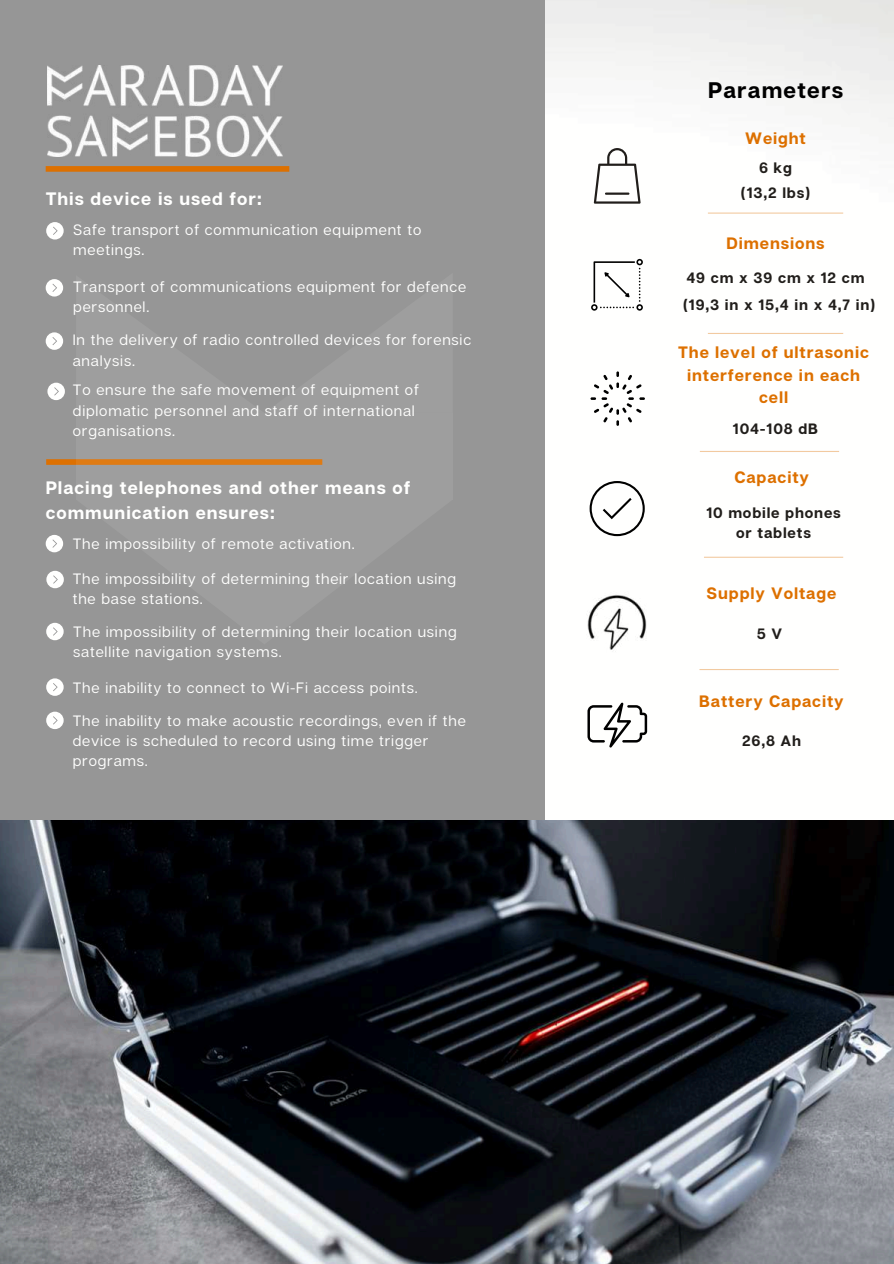
<style>
.page{position:relative;width:894px;height:1264px;background:#fff}
.page>*{position:absolute;margin:0;border:0;box-sizing:border-box;transform-origin:0 0}
.t1{font:700 22.5px "Articulat CF";letter-spacing:.055em;color:#000}
.t2{font:700 18px/24.8px "Articulat CF";letter-spacing:.055em;color:#fffffe}
.t3{font:700 16.5px/22.5px "Articulat CF";letter-spacing:.055em;color:#dd7000;text-align:center}
.t4{font:15px/20.2px "Articulat CF";letter-spacing:.055em;color:#fffffe}
.t5{font:700 15px/20.2px "Articulat CF";letter-spacing:.055em;color:#211e1b;text-align:center}
</style>
<div class="page">
<img style="left:544px;top:0;width:349px;height:820px">
<div style="left:0;top:0;width:544px;height:989px;background:#969696"></div>
<div style="left:46px;top:166px;width:243px;height:6px;background:#dd7000"></div>
<div style="left:46px;top:459px;width:276px;height:6px;background:#dd7000"></div>
<div style="left:76px;top:413px;width:376px;height:86px;background:#9e9e9e"></div>
<svg style="left:46px;top:571px;width:18px;height:17px"></svg>
<svg style="left:46px;top:332px;width:17px;height:18px"></svg>
<svg style="left:46px;top:279px;width:17px;height:17px"></svg>
<svg style="left:47px;top:382px;width:18px;height:18px"></svg>
<hr style="left:699px;top:451px;width:139px;height:1px;background:#dd7000">
<svg style="left:590px;top:371px;width:54px;height:54px"></svg>
<hr style="left:707px;top:212px;width:136px;height:2px;background:#dd7000">
<hr style="left:707px;top:333px;width:136px;height:1px;background:#dd7000">
<img style="left:585px;top:591px;width:64px;height:62px">
<hr style="left:703px;top:556px;width:140px;height:2px;background:#dd7000">
<hr style="left:699px;top:669px;width:139px;height:1px;background:#dd7000">
<svg style="left:591px;top:259px;width:51px;height:52px"></svg>
<img style="left:47px;top:65px;width:236px;height:92px">
<svg style="left:587px;top:702px;width:60px;height:45px"></svg>
<svg style="left:46px;top:222px;width:18px;height:17px"></svg>
<svg style="left:46px;top:535px;width:17px;height:17px"></svg>
<svg style="left:46px;top:622px;width:18px;height:18px"></svg>
<svg style="left:46px;top:711px;width:18px;height:18px"></svg>
<svg style="left:46px;top:678px;width:18px;height:18px"></svg>
<svg style="left:593px;top:148px;width:47px;height:56px"></svg>
<hr style="left:604px;top:192px;width:25px;height:3px;background:#211e1b">
<svg style="left:589px;top:481px;width:55px;height:55px"></svg>
<img style="left:0;top:820px;width:893px;height:443px">
<p class="t2" style="left:46px;top:187px;width:218px">This device is used for:</p>
<p class="t4" style="left:73px;top:220px;width:349px">Safe transport of communication equipment to meetings.</p>
<p class="t4" style="left:73px;top:277px;width:394px">Transport of communications equipment for defence personnel.</p>
<p class="t4" style="left:73px;top:330px;width:400px">In the delivery of radio controlled devices for forensic analysis.</p>
<p class="t4" style="left:73px;top:380px;width:347px">To ensure the safe movement of equipment of diplomatic personnel and staff of international organisations.</p>
<p class="t2" style="left:46px;top:476px;width:366px">Placing telephones and other means of communication ensures:</p>
<p class="t4" style="left:73px;top:533px;width:283px">The impossibility of remote activation.</p>
<p class="t4" style="left:73px;top:568px;width:385px">The impossibility of determining their location using the base stations.</p>
<p class="t4" style="left:73px;top:622px;width:385px">The impossibility of determining their location using satellite navigation systems.</p>
<p class="t4" style="left:73px;top:678px;width:346px">The inability to connect to Wi-Fi access points.</p>
<p class="t4" style="left:73px;top:711px;width:394px">The inability to make acoustic recordings, even if the device is scheduled to record using time trigger programs.</p>
<h1 class="t1" style="left:707px;top:76px;width:136px">Parameters</h1>
<p class="t3" style="left:745px;top:128px;width:62px">Weight</p>
<p class="t5" style="left:758px;top:158px;width:35px">6 kg</p>
<p class="t5" style="left:740px;top:184px;width:71px">(13,2 lbs)</p>
<p class="t3" style="left:726px;top:233px;width:99px">Dimensions</p>
<p class="t5" style="left:686px;top:269px;width:180px">49 cm x 39 cm x 12 cm</p>
<p class="t5" style="left:682px;top:295px;width:194px">(19,3 in x 15,4 in x 4,7 in)</p>
<p class="t3" style="left:678px;top:342px;width:192px">The level of ultrasonic interference in each cell</p>
<p class="t5" style="left:732px;top:419px;width:87px">104-108 dB</p>
<p class="t3" style="left:734px;top:467px;width:76px">Capacity</p>
<p class="t5" style="left:706px;top:503px;width:136px">10 mobile phones or tablets</p>
<p class="t3" style="left:706px;top:582px;width:131px">Supply Voltage</p>
<p class="t5" style="left:756px;top:624px;width:27px">5 V</p>
<p class="t3" style="left:699px;top:690px;width:146px">Battery Capacity</p>
<p class="t5" style="left:741px;top:731px;width:61px">26,8 Ah</p>
</div>
